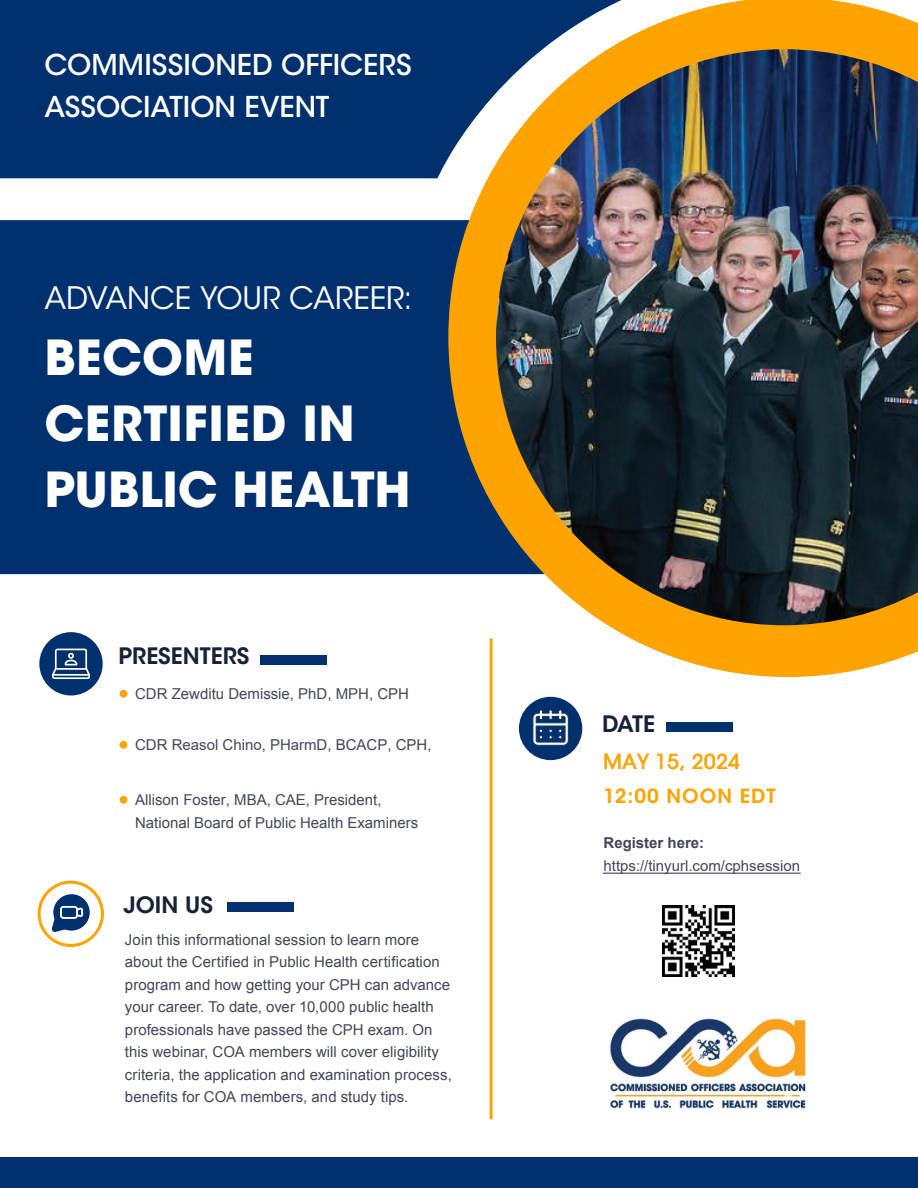
<style>
.page{position:relative;width:918px;height:1188px;background:#fff}
.page>*{position:absolute;margin:0;border:0;box-sizing:border-box;transform-origin:0 0}
.t1{font:700 48px/66px "ITC Avant Garde Std";letter-spacing:.005em;color:#fff}
.t2{font:30.75px "ITC Avant Garde Std";letter-spacing:-.005em;color:#fff}
.t3{font:500 28.5px/42px "ITC Avant Garde Std";color:#fff}
.t4{font:600 22.5px "ITC Avant Garde Std";color:#172238}
.t5{font:600 19.5px/34.7px "ITC Avant Garde Std";letter-spacing:.05em;color:#ffa300}
.t6{font:15px/22.5px "Arial";color:#434657}
.s1{font-weight:400}
.s2{font-weight:700}
</style>
<div class="page">
<div style="left:0;top:0;width:448px;height:178px;background:#00306d"></div>
<div style="left:0;top:220px;width:448px;height:354px;background:#00306d"></div>
<svg style="left:448px;top:0;width:470px;height:677px"></svg>
<div style="left:39px;top:632px;width:64px;height:63px;background:#00306d;border-radius:50%"></div>
<div style="left:38px;top:881px;width:66px;height:66px;border:3px solid #ffa300;border-radius:50%"></div>
<div style="left:261px;top:655px;width:66px;height:9px;background:#00306d"></div>
<div style="left:227px;top:903px;width:67px;height:9px;background:#00306d"></div>
<div style="left:667px;top:722px;width:66px;height:9px;background:#00306d"></div>
<hr style="left:490px;top:639px;width:3px;height:480px;background:#ffa300">
<div style="left:120px;top:690px;width:7px;height:8px;background:#ffa300;border-radius:50%"></div>
<div style="left:519px;top:697px;width:63px;height:63px;background:#00306d;border-radius:50%"></div>
<div style="left:120px;top:741px;width:7px;height:8px;background:#ffa300;border-radius:50%"></div>
<div style="left:120px;top:796px;width:7px;height:8px;background:#ffa300;border-radius:50%"></div>
<img style="left:496px;top:49px;width:422px;height:576px">
<div style="left:0;top:1158px;width:918px;height:30px;background:#00306d"></div>
<svg style="left:52px;top:649px;width:38px;height:30px"></svg>
<svg style="left:52px;top:894px;width:38px;height:38px"></svg>
<svg style="left:532px;top:709px;width:37px;height:37px"></svg>
<img style="left:663px;top:905px;width:71px;height:72px">
<img style="left:609px;top:1016px;width:197px;height:92px">
<hr style="left:603px;top:873px;width:198px;height:1px;background:#434657">
<p class="t3" style="left:44px;top:44px;width:369px">COMMISSIONED OFFICERS<br>ASSOCIATION EVENT</p>
<p class="t2" style="left:44px;top:280px;width:369px">ADVANCE YOUR CAREER:</p>
<p class="t1" style="left:44px;top:325px;width:368px">BECOME<br>CERTIFIED IN<br>PUBLIC HEALTH</p>
<p class="t4" style="left:119px;top:641px;width:132px">PRESENTERS</p>
<p class="t6" style="left:135px;top:682px;width:275px">CDR Zewditu Demissie, PhD, MPH, CPH</p>
<p class="t6" style="left:135px;top:733px;width:298px">CDR Reasol Chino, PHarmD, BCACP, CPH,</p>
<p class="t6" style="left:135px;top:789px;width:285px">Allison Foster, MBA, CAE, President,<br>National Board of Public Health Examiners</p>
<p class="t4" style="left:123px;top:890px;width:91px">JOIN US</p>
<p class="t6" style="left:125px;top:929px;width:328px">Join this informational session to learn more about the Certified in Public Health certification program and how getting your CPH can advance your career. To date, over 10,000 public health professionals have passed the CPH exam. On this webinar, COA members will cover eligibility criteria, the application and examination process, benefits for COA members, and study tips.</p>
<p class="t4" style="left:602px;top:710px;width:55px">DATE</p>
<p class="t5" style="left:604px;top:744px;width:174px"><span class="s1">MAY 15, 2024<br></span>12:00 NOON EDT</p>
<p class="t6" style="left:604px;top:832px;width:198px"><span class="s2">Register here: </span>https://tinyurl.com/cphsession</p>
</div>
